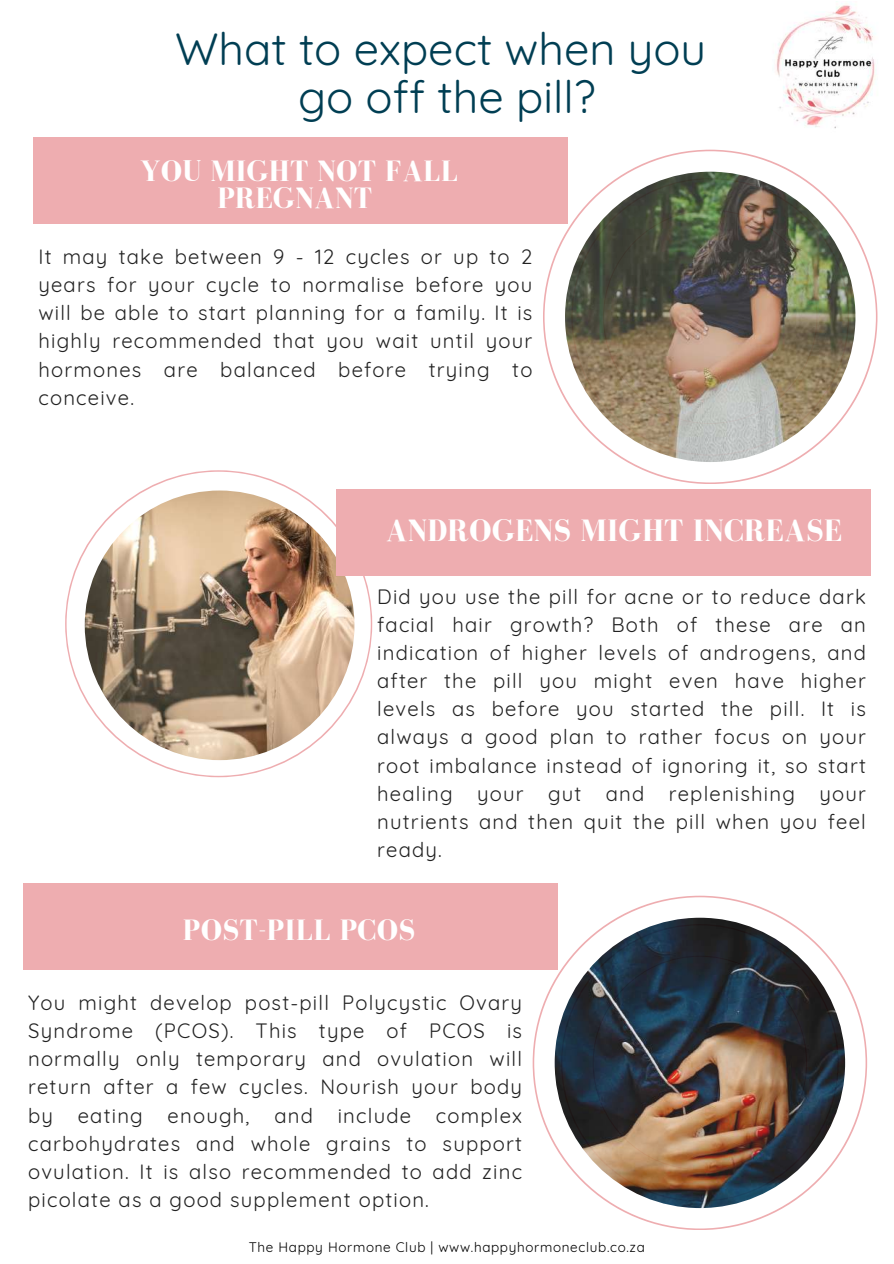
<style>
.page{position:relative;width:894px;height:1264px;background:#fff}
.page>*{position:absolute;margin:0;border:0;box-sizing:border-box;transform-origin:0 0}
.t1{font:46.95px "Bodoni FLF";letter-spacing:.01em;color:#fff}
.t2{font:45px/47.2px "Quicksand";color:#003e53;text-align:center}
.t3{font:700 31.8px "Bodoni FLF";letter-spacing:.01em;color:#fff}
.t4{font:700 30.3px/27px "Bodoni FLF";letter-spacing:.01em;color:#fff}
.t5{font:20.25px/28.2px "Quicksand";letter-spacing:.06em;color:#222;text-align:justify}
.t6{font:13.5px "Quicksand";letter-spacing:.05em;color:#000}
.s1{font-weight:400;font-size:50.7px}
</style>
<div class="page">
<svg style="left:65px;top:470px;width:307px;height:307px"></svg>
<svg style="left:532px;top:895px;width:334px;height:334px"></svg>
<img style="left:554px;top:917px;width:290px;height:290px;border-radius:50%">
<img style="left:85px;top:490px;width:269px;height:270px;border-radius:50%">
<div style="left:336px;top:489px;width:447px;height:87px;background:#eeadb0"></div>
<div style="left:422px;top:489px;width:448px;height:87px;background:#eeadb0"></div>
<div style="left:23px;top:883px;width:448px;height:86px;background:#eeadb0"></div>
<div style="left:109px;top:883px;width:448px;height:86px;background:#eeadb0"></div>
<svg style="left:543px;top:150px;width:334px;height:334px"></svg>
<img style="left:565px;top:172px;width:290px;height:290px;border-radius:50%">
<div style="left:33px;top:137px;width:448px;height:87px;background:#eeadb0"></div>
<div style="left:120px;top:137px;width:447px;height:87px;background:#eeadb0"></div>
<img style="left:776px;top:5px;width:100px;height:124px">
<h2 class="t2" style="left:175px;top:25px;width:532px">What to expect when you go off the pill?</h2>
<h1 class="t1" style="left:205px;top:141px;width:126px">YOUR</h1>
<h3 class="t4" style="left:217px;top:157px;width:242px;text-indent:-131px"><span class="s1">C Y</span>Y<span class="s1">C</span>O U<span class="s1">L</span> M<span class="s1">E</span>I G<span class="s1">P</span>H <span class="s1">O</span>T N<span class="s1">W</span>O T<span class="s1">E</span>F<span class="s1">R</span>A L L<br>PREGNANT</h3>
<p class="t5" style="left:38px;top:242px;width:495px">It may take between 9 - 12 cycles or up to 2 years for your cycle to normalise before you will be able to start planning for a family. It is highly recommended that you wait until your hormones are balanced before trying to conceive.</p>
<h3 class="t3" style="left:386px;top:513px;width:457px">ANDROGENS MIGHT INCREASE</h3>
<p class="t5" style="left:377px;top:582px;width:490px">Did you use the pill for acne or to reduce dark facial hair growth? Both of these are an indication of higher levels of androgens, and after the pill you might even have higher levels as before you started the pill. It is always a good plan to rather focus on your root imbalance instead of ignoring it, so start healing your gut and replenishing your nutrients and then quit the pill when you feel ready.</p>
<h1 class="t1" style="left:194px;top:887px;width:126px">YOUR</h1>
<h3 class="t4" style="left:76px;top:916px;width:344px"><span class="s1">C Y C L</span>P O<span class="s1">E</span>S T<span class="s1">P</span>- P<span class="s1">O</span>I L<span class="s1">W</span>L P <span class="s1">E</span>C O<span class="s1">R</span>S</h3>
<p class="t5" style="left:28px;top:988px;width:495px">You might develop post-pill Polycystic Ovary Syndrome (PCOS). This type of PCOS is normally only temporary and ovulation will return after a few cycles. Nourish your body by eating enough, and include complex carbohydrates and whole grains to support ovulation. It is also recommended to add zinc picolate as a good supplement option.</p>
<p class="t6" style="left:249px;top:1238px;width:397px">The Happy Hormone Club | www.happyhormoneclub.co.za</p>
</div>
